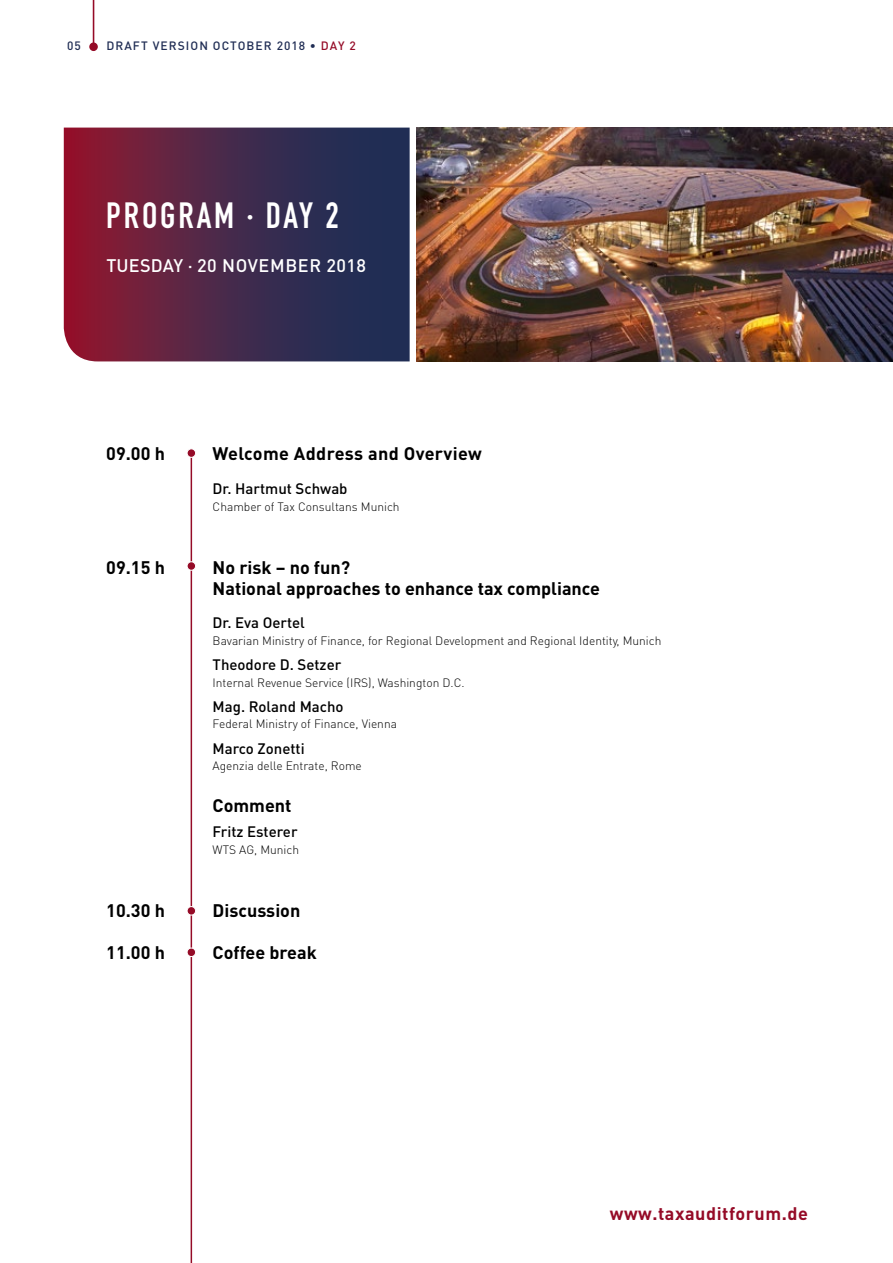
<style>
.page{position:relative;width:893px;height:1263px;background:#fff}
.page>*{position:absolute;margin:0;border:0;box-sizing:border-box;transform-origin:0 0}
.t1{font:700 36px "DIN Condensed";letter-spacing:.08em;color:#fff}
.t2{font:700 18px/21px "DIN Pro";color:#000}
.t3{font:700 18px "DIN Pro";letter-spacing:.02em;color:#000}
.t4{font:500 18px "DIN Pro";letter-spacing:.025em;color:#fff}
.t5{font:700 18px "DIN Pro";letter-spacing:.03em;color:#950b27}
.t6{font:500 15px "DIN Pro";color:#000}
.t7{font:300 12px "DIN Pro";color:#000}
.t8{font:500 12px "DIN Pro";letter-spacing:.09em;color:#202d54}
.s1{color:#950b27}
</style>
<div class="page">
<hr style="left:93px;top:0;width:1px;height:51px;background:#950b27">
<div style="left:89px;top:42px;width:9px;height:9px;background:#950b27;border-radius:50%"></div>
<hr style="left:191px;top:453px;width:1px;height:810px;background:#950b27">
<div style="left:187px;top:449px;width:9px;height:8px;background:#950b27;border-radius:50%"></div>
<div style="left:187px;top:448px;width:9px;height:10px;border:1px solid #fff;border-radius:50%"></div>
<div style="left:187px;top:562px;width:9px;height:8px;background:#950b27;border-radius:50%"></div>
<div style="left:187px;top:561px;width:9px;height:10px;border:1px solid #fff;border-radius:50%"></div>
<div style="left:187px;top:948px;width:9px;height:8px;background:#950b27;border-radius:50%"></div>
<div style="left:187px;top:948px;width:9px;height:9px;border:1px solid #fff;border-radius:50%"></div>
<div style="left:187px;top:906px;width:9px;height:9px;background:#950b27;border-radius:50%"></div>
<div style="left:187px;top:906px;width:9px;height:9px;border:1px solid #fff;border-radius:50%"></div>
<svg style="left:64px;top:128px;width:346px;height:233px;background:#4c2647"></svg>
<img style="left:417px;top:128px;width:476px;height:233px">
<p class="t8" style="left:67px;top:38px;width:15px">05</p>
<p class="t8" style="left:106px;top:38px;width:251px">DRAFT VERSION OCTOBER 2018 • <span class="s1">DAY 2</span></p>
<h1 class="t1" style="left:106px;top:191px;width:234px">PROGRAM · DAY 2</h1>
<h2 class="t4" style="left:106px;top:254px;width:261px">TUESDAY · 20 NOVEMBER 2018</h2>
<h2 class="t2" style="left:106px;top:442px;width:60px">09.00 h</h2>
<h2 class="t3" style="left:213px;top:441px;width:271px">Welcome Address and Overview</h2>
<p class="t6" style="left:213px;top:478px;width:136px">Dr. Hartmut Schwab</p>
<p class="t7" style="left:213px;top:498px;width:189px">Chamber of Tax Consultans Munich</p>
<h2 class="t2" style="left:106px;top:556px;width:60px">09.15 h</h2>
<h2 class="t2" style="left:213px;top:556px;width:389px">No risk – no fun?<br>National approaches to enhance tax compliance</h2>
<p class="t6" style="left:213px;top:613px;width:94px">Dr. Eva Oertel</p>
<p class="t7" style="left:213px;top:632px;width:450px">Bavarian Ministry of Finance, for Regional Development and Regional Identity, Munich</p>
<p class="t6" style="left:213px;top:654px;width:130px">Theodore D. Setzer</p>
<p class="t7" style="left:213px;top:674px;width:254px">Internal Revenue Service (IRS), Washington D.C.</p>
<p class="t6" style="left:213px;top:696px;width:133px">Mag. Roland Macho</p>
<p class="t7" style="left:213px;top:716px;width:186px">Federal Ministry of Finance, Vienna</p>
<p class="t6" style="left:213px;top:738px;width:94px">Marco Zonetti</p>
<p class="t7" style="left:213px;top:757px;width:151px">Agenzia delle Entrate, Rome</p>
<h2 class="t2" style="left:213px;top:794px;width:80px">Comment</h2>
<p class="t6" style="left:213px;top:822px;width:86px">Fritz Esterer</p>
<p class="t7" style="left:213px;top:841px;width:88px">WTS AG, Munich</p>
<h2 class="t2" style="left:106px;top:899px;width:60px">10.30 h</h2>
<h2 class="t2" style="left:213px;top:899px;width:89px">Discussion</h2>
<h2 class="t2" style="left:106px;top:941px;width:60px">11.00 h</h2>
<h2 class="t2" style="left:213px;top:941px;width:106px">Coffee break</h2>
<h2 class="t5" style="left:610px;top:1202px;width:200px">www.taxauditforum.de</h2>
</div>
